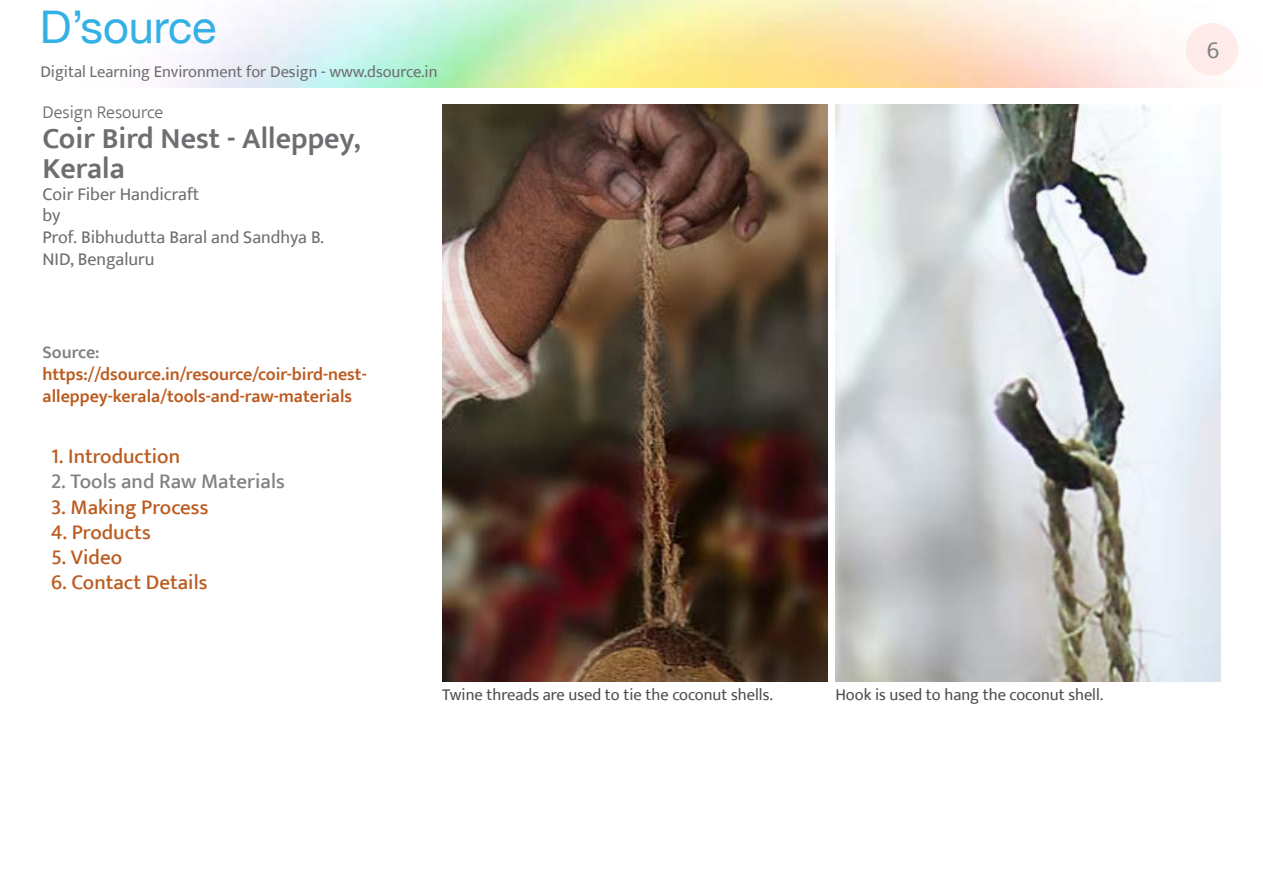
<style>
.page{position:relative;width:1263px;height:893px;background:#fff}
.page>*{position:absolute;margin:0;border:0;box-sizing:border-box;transform-origin:0 0}
.t1{font:45px "Helvetica Neue";color:#33b0e5}
.t2{font:600 30px/30px "Ek Mukta";color:#6d6e71}
.t3{font:24px "Ek Mukta";color:#808285}
.t4{font:500 21px "Ek Mukta";color:#bb5c20}
.t5{font:500 21px "Ek Mukta";color:#808285}
.t6{font:600 18px/21.6px "Ek Mukta";color:#bb5c20}
.t7{font:18px/21.6px "Ek Mukta";color:#6d6e71}
.t8{font:300 18px "Ek Mukta";color:#6d6e71}
.t9{font:600 18px "Ek Mukta";color:#808285}
.t10{font:16.5px "Ek Mukta";color:#4d4d4f}
.t11{font:16.5px "Ek Mukta";color:#6d6e71}
</style>
<div class="page">
<div style="left:1186px;top:23px;width:52px;height:52px;background:#feebea;border-radius:50%"></div>
<img style="left:442px;top:105px;width:385px;height:577px">
<img style="left:835px;top:105px;width:385px;height:577px">
<h1 class="t1" style="left:40px;top:0;width:178px">D’source</h1>
<p class="t11" style="left:40px;top:62px;width:399px">Digital Learning Environment for Design - www.dsource.in</p>
<p class="t8" style="left:43px;top:101px;width:122px">Design Resource</p>
<h2 class="t2" style="left:43px;top:123px;width:320px">Coir Bird Nest - Alleppey,<br>Kerala</h2>
<p class="t7" style="left:43px;top:183px;width:283px">Coir Fiber Handicraft<br>by<br>Prof. Bibhudutta Baral and Sandhya B.<br>NID, Bengaluru</p>
<p class="t9" style="left:43px;top:342px;width:59px">Source:</p>
<p class="t6" style="left:43px;top:363px;width:326px">https://dsource.in/resource/coir-bird-nest&shy;alleppey-kerala/tools-and-raw-materials</p>
<p class="t4" style="left:51px;top:444px;width:131px">1. Introduction</p>
<p class="t5" style="left:51px;top:469px;width:235px">2. Tools and Raw Materials</p>
<p class="t4" style="left:51px;top:494px;width:159px">3. Making Process</p>
<p class="t4" style="left:51px;top:519px;width:101px">4. Products</p>
<p class="t4" style="left:51px;top:544px;width:73px">5. Video</p>
<p class="t4" style="left:51px;top:570px;width:158px">6. Contact Details</p>
<p class="t10" style="left:442px;top:685px;width:332px">Twine threads are used to tie the coconut shells.</p>
<p class="t10" style="left:835px;top:685px;width:269px">Hook is used to hang the coconut shell.</p>
<h3 class="t3" style="left:1207px;top:35px;width:14px">6</h3>
</div>
